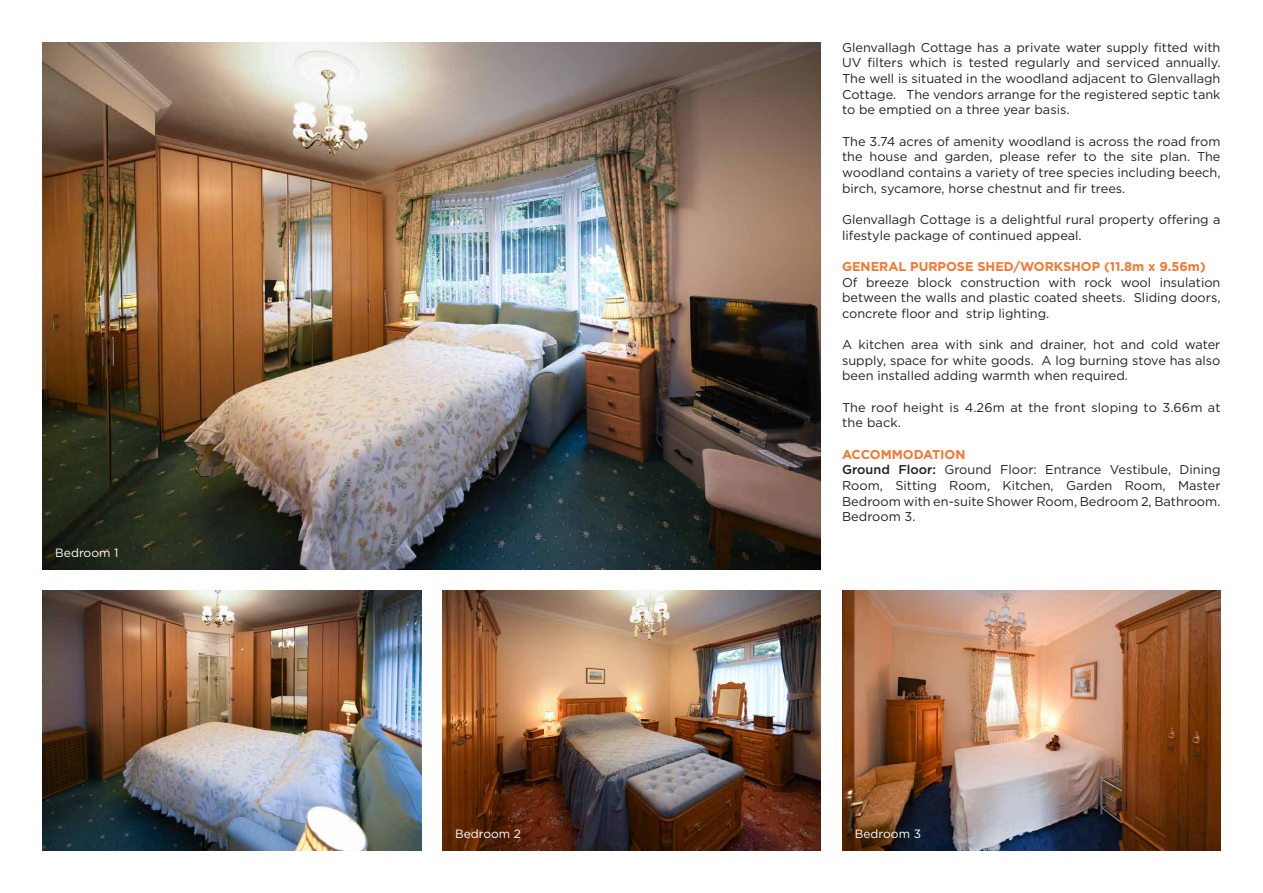
<style>
.page{position:relative;width:1263px;height:893px;background:#fff}
.page>*{position:absolute;margin:0;border:0;box-sizing:border-box;transform-origin:0 0}
.Body_Text{font:12.75px/15.6px "Gotham HTF";color:#231f20;text-align:justify}
.Headings_Text{font:700 12.75px "Gotham HTF";color:#f37731}
.Body_Text-2{font:12px "Gotham HTF";color:#fff}
.s1{font-weight:500}
</style>
<div class="page">
<img style="left:442px;top:590px;width:379px;height:260px">
<img style="left:43px;top:43px;width:778px;height:526px">
<img style="left:842px;top:590px;width:378px;height:260px">
<img style="left:43px;top:590px;width:378px;height:260px">
<p class="Body_Text-2" style="left:55px;top:546px;width:65px">Bedroom 1</p>
<p class="Body_Text" style="left:842px;top:39px;width:380px">Glenvallagh Cottage has a private water supply fitted with UV filters which is tested regularly and serviced annually.<br>The well is situated in the woodland adjacent to Glenvallagh Cottage. The vendors arrange for the registered septic tank to be emptied on a three year basis.</p>
<p class="Body_Text" style="left:842px;top:133px;width:380px">The 3.74 acres of amenity woodland is across the road from the house and garden, please refer to the site plan. The woodland contains a variety of tree species including beech, birch, sycamore, horse chestnut and fir trees.</p>
<p class="Body_Text" style="left:842px;top:211px;width:380px">Glenvallagh Cottage is a delightful rural property offering a lifestyle package of continued appeal.</p>
<p class="Headings_Text" style="left:842px;top:259px;width:365px">GENERAL PURPOSE SHED/WORKSHOP (11.8m x 9.56m)</p>
<p class="Body_Text" style="left:842px;top:274px;width:380px">Of breeze block construction with rock wool insulation between the walls and plastic coated sheets. Sliding doors, concrete floor and strip lighting.</p>
<p class="Body_Text" style="left:842px;top:337px;width:380px">A kitchen area with sink and drainer, hot and cold water supply, space for white goods. A log burning stove has also been installed adding warmth when required.</p>
<p class="Body_Text" style="left:842px;top:399px;width:380px">The roof height is 4.26m at the front sloping to 3.66m at the back.</p>
<p class="Headings_Text" style="left:842px;top:447px;width:125px">ACCOMMODATION</p>
<p class="Body_Text" style="left:842px;top:462px;width:380px"><span class="s1">Ground Floor:</span> Ground Floor: Entrance Vestibule, Dining Room, Sitting Room, Kitchen, Garden Room, Master Bedroom with en-suite Shower Room, Bedroom 2, Bathroom.<br>Bedroom 3.</p>
<p class="Body_Text-2" style="left:455px;top:827px;width:68px">Bedroom 2</p>
<p class="Body_Text-2" style="left:855px;top:827px;width:68px">Bedroom 3</p>
</div>
